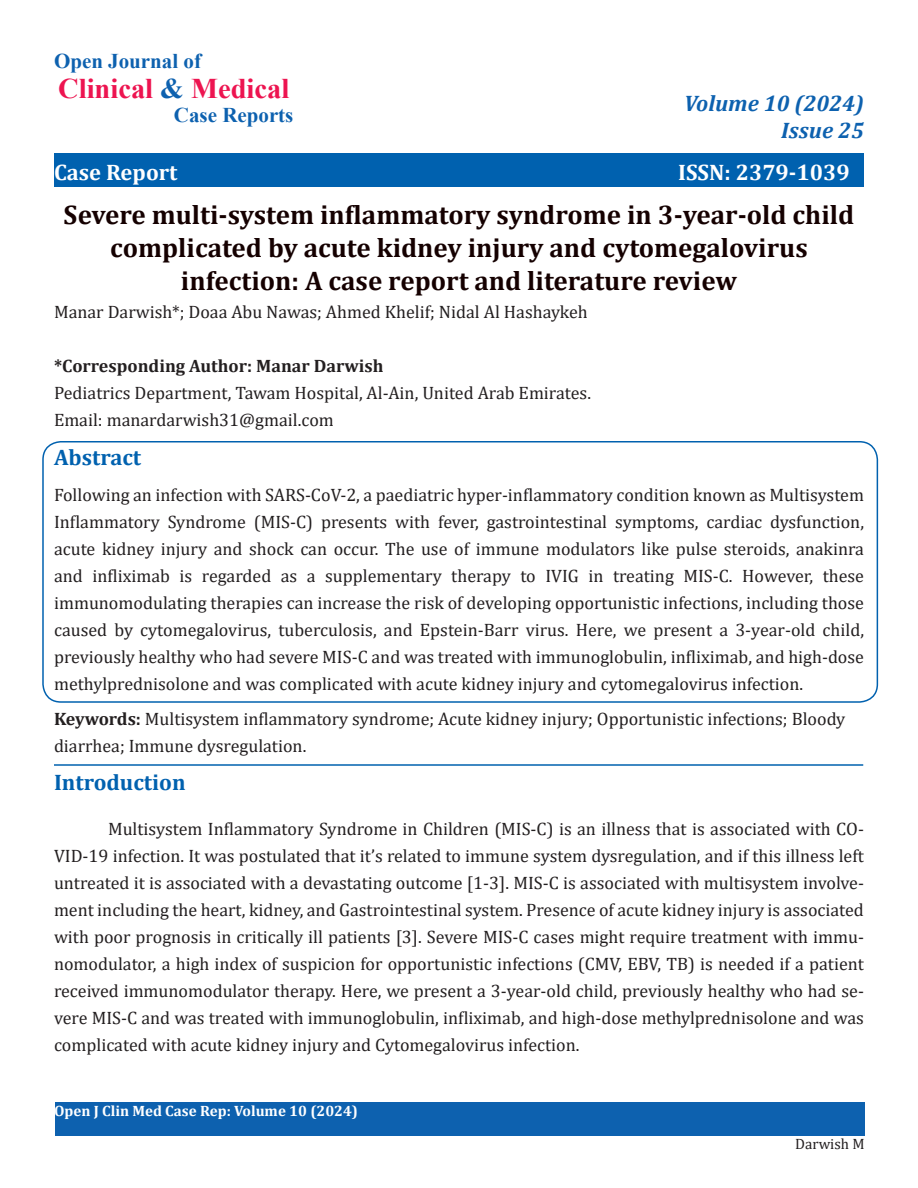
<style>
.page{position:relative;width:918px;height:1188px;background:#fff}
.page>*{position:absolute;margin:0;border:0;box-sizing:border-box;transform-origin:0 0}
.t1{font:700 28.5px "Times New Roman";color:#ed1450}
.t2{font:700 27px/33px "Cambria";color:#150000;text-align:center}
.t3{font:700 22.5px "Cambria";color:#fff}
.t4{font:italic 700 22.5px "Cambria";color:#0d61af}
.t5{font:700 22.5px "Cambria";color:#0061af}
.t6{font:700 21px "Times New Roman";color:#0d61af}
.t7{font:18px/27px "Cambria";color:#231f20;text-align:justify}
.t8{font:700 18px "Cambria";color:#231f20}
.t9{font:700 15px "Cambria";color:#fff}
.t10{font:15px "Cambria";color:#231f20}
.s1{color:#0d61af}
.s2{font-weight:700}
</style>
<div class="page">
<div style="left:54px;top:153px;width:810px;height:34px;background:#0061af"></div>
<div style="left:55px;top:1102px;width:810px;height:34px;background:#0d61af"></div>
<div style="left:42px;top:441px;width:836px;height:262px;border:2px solid #0061af;border-radius:18px"></div>
<hr style="left:54px;top:764px;width:809px;height:2px;background:#0061af">
<p class="t6" style="left:54px;top:46px;width:149px">Open Journal of</p>
<p class="t1" style="left:58px;top:68px;width:233px">Clinical <span class="s1">&amp;</span> Medical</p>
<p class="t6" style="left:174px;top:100px;width:121px">Case Reports</p>
<p class="t3" style="left:54px;top:156px;width:125px">Case Report</p>
<p class="t4" style="left:684px;top:88px;width:181px">Volume 10 (2024)</p>
<p class="t4" style="left:781px;top:115px;width:84px">Issue 25</p>
<p class="t3" style="left:678px;top:156px;width:173px">ISSN: 2379-1039</p>
<p class="t2" style="left:64px;top:197px;width:792px">Severe multi-system inflammatory syndrome in 3-year-old child complicated by acute kidney injury and cytomegalovirus infection: A case report and literature review</p>
<p class="t7" style="left:54px;top:298px;width:535px">Manar Darwish*; Doaa Abu Nawas; Ahmed Khelif; Nidal Al Hashaykeh</p>
<p class="t8" style="left:54px;top:353px;width:331px">*Corresponding Author: Manar Darwish</p>
<p class="t7" style="left:54px;top:379px;width:539px">Pediatrics Department, Tawam Hospital, Al-Ain, United Arab Emirates.</p>
<p class="t7" style="left:54px;top:406px;width:281px">Email: manardarwish31@gmail.com</p>
<p class="t5" style="left:54px;top:441px;width:89px">Abstract</p>
<p class="t7" style="left:54px;top:481px;width:812px">Following an infection with SARS-CoV-2, a paediatric hyper-inflammatory condition known as Multisystem Inflammatory Syndrome (MIS-C) presents with fever, gastrointestinal symptoms, cardiac dysfunction, acute kidney injury and shock can occur. The use of immune modulators like pulse steroids, anakinra and infliximab is regarded as a supplementary therapy to IVIG in treating MIS-C. However, these immunomodulating therapies can increase the risk of developing opportunistic infections, including those caused by cytomegalovirus, tuberculosis, and Epstein-Barr virus. Here, we present a 3-year-old child, previously healthy who had severe MIS-C and was treated with immunoglobulin, infliximab, and high-dose methylprednisolone and was complicated with acute kidney injury and cytomegalovirus infection.</p>
<p class="t7" style="left:54px;top:705px;width:793px"><span class="s2">Keywords:</span> Multisystem inflammatory syndrome; Acute kidney injury; Opportunistic infections; Bloody diarrhea; Immune dysregulation.</p>
<p class="t5" style="left:54px;top:766px;width:133px">Introduction</p>
<p class="t7" style="left:54px;top:815px;width:811px;text-indent:54px">Multisystem Inflammatory Syndrome in Children (MIS-C) is an illness that is associated with CO-VID-19 infection. It was postulated that it’s related to immune system dysregulation, and if this illness left untreated it is associated with a devastating outcome [1-3]. MIS-C is associated with multisystem involve&shy;ment including the heart, kidney, and Gastrointestinal system. Presence of acute kidney injury is associated with poor prognosis in critically ill patients [3]. Severe MIS-C cases might require treatment with immu&shy;nomodulator, a high index of suspicion for opportunistic infections (CMV, EBV, TB) is needed if a patient received immunomodulator therapy. Here, we present a 3-year-old child, previously healthy who had se&shy;vere MIS-C and was treated with immunoglobulin, infliximab, and high-dose methylprednisolone and was complicated with acute kidney injury and Cytomegalovirus infection.</p>
<p class="t9" style="left:54px;top:1100px;width:306px">Open J Clin Med Case Rep: Volume 10 (2024)</p>
<p class="t10" style="left:795px;top:1135px;width:71px">Darwish M</p>
</div>
